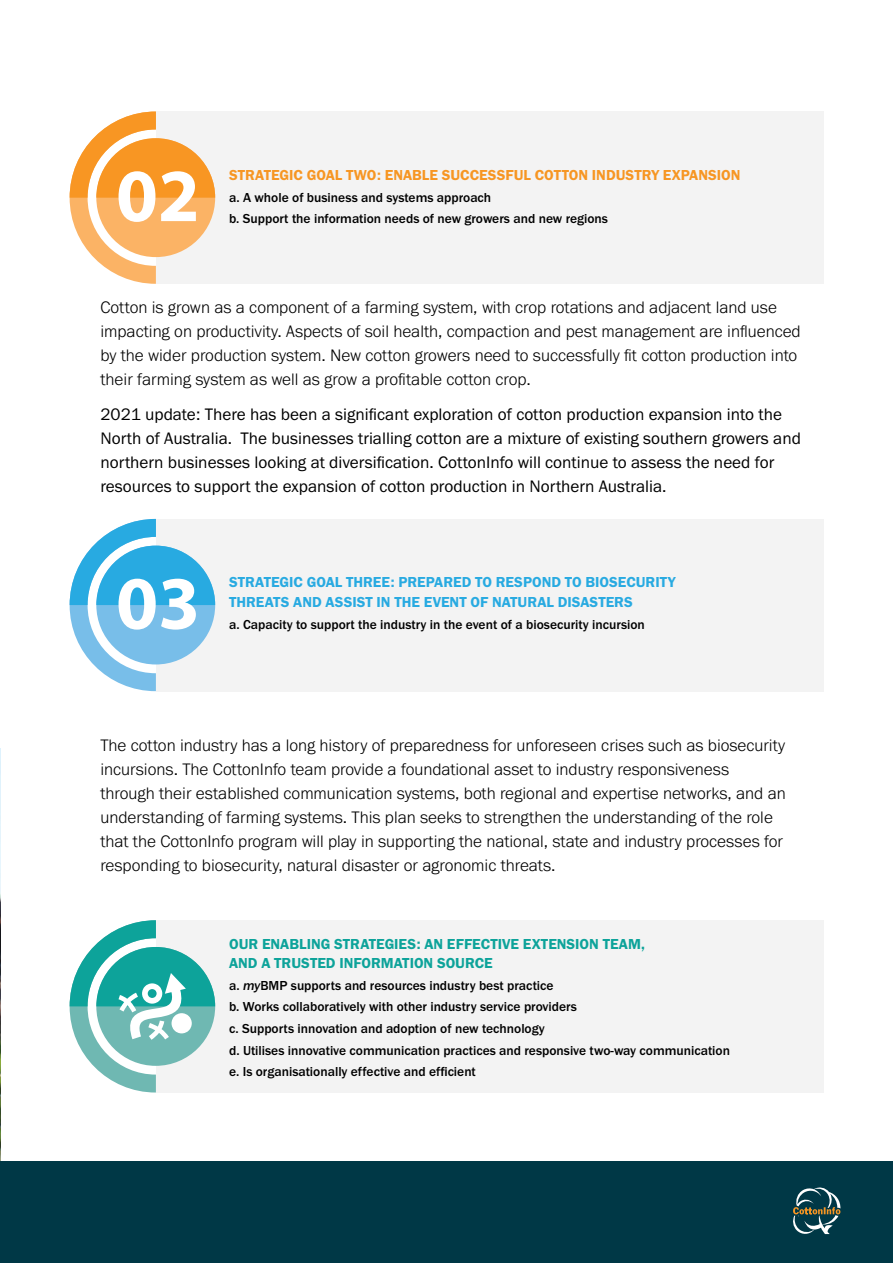
<style>
.page{position:relative;width:893px;height:1263px;background:#fff}
.page>*{position:absolute;margin:0;border:0;box-sizing:border-box;transform-origin:0 0}
.t1{font:300 17.25px/24px "Franklin Gothic URW";color:#000}
.t2{font:17.25px/24px "Franklin Gothic URW Boo";color:#000}
.t3{font:15px/19.5px "Franklin Gothic URW Dem";color:#28aae1}
.t4{font:15px/19.5px "Franklin Gothic URW Dem";color:#0da39a}
.t5{font:15px "Franklin Gothic URW Dem";color:#f79623}
.t6{font:500 13.5px/21.6px "Franklin Gothic URW";color:#000}
.s1{font-family:"Franklin Gothic URW Med Ita";font-weight:400}
</style>
<div class="page">
<div style="left:0;top:1161px;width:893px;height:102px;background:#003846"></div>
<svg style="left:793px;top:1187px;width:48px;height:48px"></svg>
<img style="left:0;top:748px;width:1px;height:413px">
<div style="left:156px;top:112px;width:667px;height:172px;background:#f3f3f3"></div>
<div style="left:156px;top:519px;width:667px;height:172px;background:#f3f3f3"></div>
<div style="left:156px;top:920px;width:667px;height:172px;background:#f3f3f3"></div>
<svg style="left:70px;top:112px;width:145px;height:172px"></svg>
<svg style="left:70px;top:519px;width:145px;height:172px"></svg>
<svg style="left:70px;top:920px;width:145px;height:172px"></svg>
<p class="t5" style="left:229px;top:166px;width:513px">STRATEGIC GOAL TWO: ENABLE SUCCESSFUL COTTON INDUSTRY EXPANSION</p>
<p class="t6" style="left:229px;top:186px;width:380px">a. A whole of business and systems approach<br>b. Support the information needs of new growers and new regions</p>
<p class="t1" style="left:100px;top:295px;width:702px">Cotton is grown as a component of a farming system, with crop rotations and adjacent land use impacting on productivity. Aspects of soil health, compaction and pest management are influenced by the wider production system. New cotton growers need to successfully fit cotton production into their farming system as well as grow a profitable cotton crop.</p>
<p class="t2" style="left:100px;top:402px;width:702px">2021 update: There has been a significant exploration of cotton production expansion into the North of Australia. The businesses trialling cotton are a mixture of existing southern growers and northern businesses looking at diversification. CottonInfo will continue to assess the need for resources to support the expansion of cotton production in Northern Australia.</p>
<p class="t3" style="left:229px;top:572px;width:448px">STRATEGIC GOAL THREE: PREPARED TO RESPOND TO BIOSECURITY<br>THREATS AND ASSIST IN THE EVENT OF NATURAL DISASTERS</p>
<p class="t6" style="left:229px;top:613px;width:417px">a. Capacity to support the industry in the event of a biosecurity incursion</p>
<p class="t1" style="left:100px;top:732px;width:687px">The cotton industry has a long history of preparedness for unforeseen crises such as biosecurity incursions. The CottonInfo team provide a foundational asset to industry responsiveness through their established communication systems, both regional and expertise networks, and an understanding of farming systems. This plan seeks to strengthen the understanding of the role that the CottonInfo program will play in supporting the national, state and industry processes for responding to biosecurity, natural disaster or agronomic threats.</p>
<p class="t4" style="left:229px;top:934px;width:417px">OUR ENABLING STRATEGIES: AN EFFECTIVE EXTENSION TEAM,<br>AND A TRUSTED INFORMATION SOURCE</p>
<p class="t6" style="left:229px;top:974px;width:502px">a. <span class="s1">my</span>BMP supports and resources industry best practice<br>b. Works collaboratively with other industry service providers<br>c. Supports innovation and adoption of new technology<br>d. Utilises innovative communication practices and responsive two-way communication e. Is organisationally effective and efficient</p>
</div>
